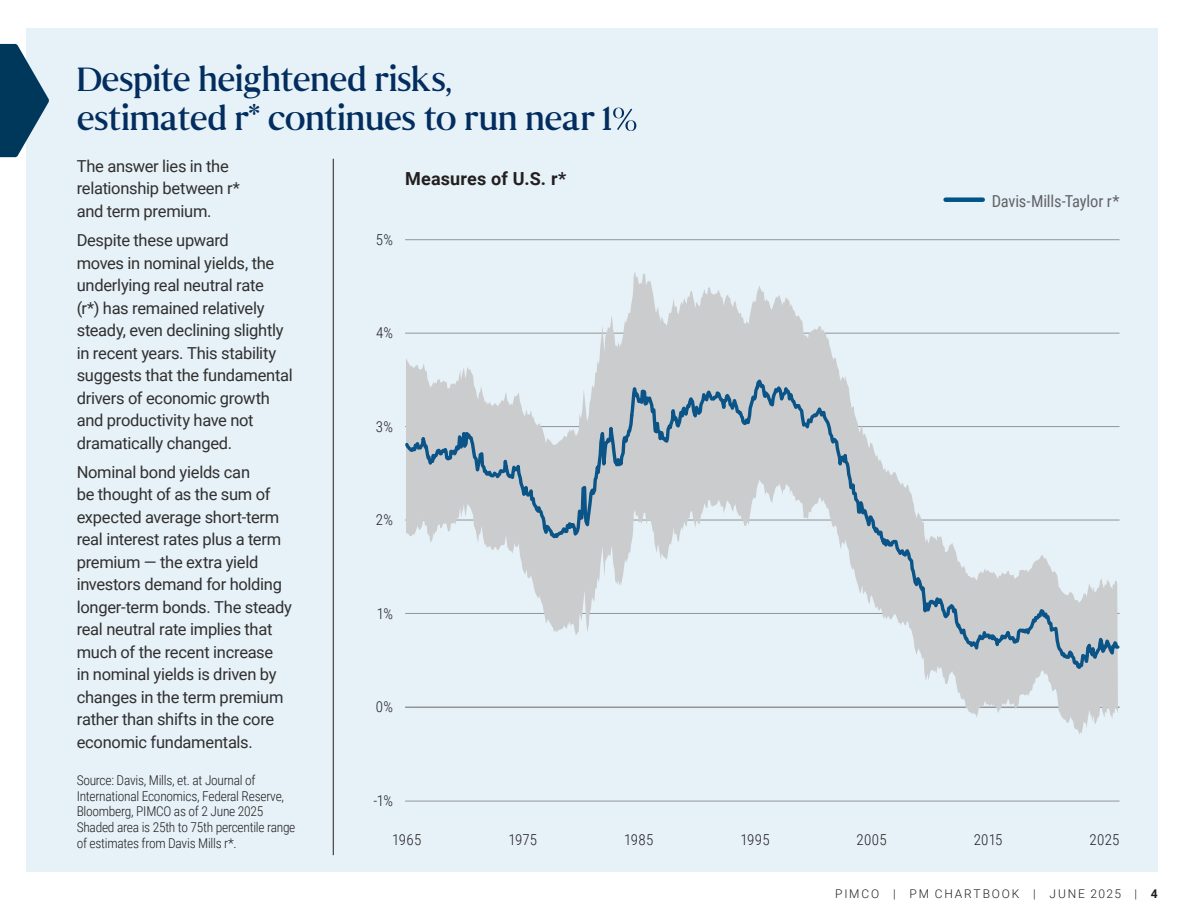
<style>
.page{position:relative;width:1188px;height:918px;background:#fff}
.page>*{position:absolute;margin:0;border:0;box-sizing:border-box;transform-origin:0 0}
.t1{font:33.75px/39.8px "Senhan";letter-spacing:-.02em;color:#022d5e}
.t2{font:700 18px "Roboto";letter-spacing:.01em;color:#231f20}
.t3{font:16.5px/22.5px "Roboto";letter-spacing:-.02em;color:#312f30}
.t4{font:16.5px "Roboto Condensed";letter-spacing:-.015em;color:#636366}
.t5{font:300 15px "Roboto Condensed";letter-spacing:.015em;color:#231f20}
.t6{font:300 13.5px/15.8px "Roboto Condensed";letter-spacing:-.02em;color:#231f20}
.t7{font:300 12px "Roboto";letter-spacing:.155em;color:#231f20}
.s1{font-weight:700}
</style>
<div class="page">
<div style="left:26px;top:28px;width:1132px;height:844px;background:#e6f2f8"></div>
<hr style="left:333px;top:159px;width:1px;height:696px;background:#231f20">
<svg style="left:0;top:44px;width:49px;height:113px"></svg>
<hr style="left:405px;top:239px;width:715px;height:1px;background:#939598">
<hr style="left:405px;top:333px;width:715px;height:1px;background:#939598">
<hr style="left:405px;top:801px;width:715px;height:1px;background:#939598">
<hr style="left:405px;top:707px;width:715px;height:1px;background:#939598">
<div style="left:946px;top:197px;width:37px;height:5px;background:#005587"></div>
<svg style="left:406px;top:272px;width:712px;height:462px"></svg>
<svg style="left:405px;top:371px;width:715px;height:307px"></svg>
<svg style="left:613px;top:107px;width:23px;height:24px"></svg>
<h1 class="t1" style="left:77px;top:60px;width:537px">Despite heightened risks,<br>estimated r* continues to run near 1</h1>
<p class="t3" style="left:77px;top:154px;width:165px">The answer lies in the relationship between r* and term premium.</p>
<p class="t3" style="left:77px;top:228px;width:218px">Despite these upward<br>moves in nominal yields, the underlying real neutral rate<br>(r*) has remained relatively steady, even declining slightly in recent years. This stability suggests that the fundamental drivers of economic growth and productivity have not dramatically changed.</p>
<p class="t3" style="left:77px;top:460px;width:217px">Nominal bond yields can<br>be thought of as the sum of expected average short-term real interest rates plus a term premium — the extra yield investors demand for holding longer-term bonds. The steady real neutral rate implies that much of the recent increase<br>in nominal yields is driven by changes in the term premium rather than shifts in the core economic fundamentals.</p>
<p class="t2" style="left:405px;top:166px;width:163px">Measures of U.S. r*</p>
<p class="t5" style="left:376px;top:229px;width:19px">5%</p>
<p class="t5" style="left:376px;top:323px;width:18px">4%</p>
<p class="t5" style="left:376px;top:416px;width:19px">3%</p>
<p class="t5" style="left:376px;top:510px;width:19px">2%</p>
<p class="t5" style="left:377px;top:603px;width:18px">1%</p>
<p class="t5" style="left:376px;top:696px;width:19px">0%</p>
<p class="t4" style="left:992px;top:189px;width:129px">Davis-Mills-Taylor r*</p>
<p class="t6" style="left:77px;top:772px;width:220px">Source: Davis, Mills, et. at Journal of International Economics, Federal Reserve, Bloomberg, PIMCO as of 2 June 2025<br>Shaded area is 25th to 75th percentile range of estimates from Davis Mills r*.</p>
<p class="t5" style="left:373px;top:790px;width:21px">-1%</p>
<p class="t5" style="left:392px;top:830px;width:31px">1965</p>
<p class="t5" style="left:508px;top:830px;width:30px">1975</p>
<p class="t5" style="left:624px;top:830px;width:31px">1985</p>
<p class="t5" style="left:740px;top:830px;width:31px">1995</p>
<p class="t5" style="left:857px;top:830px;width:32px">2005</p>
<p class="t5" style="left:974px;top:830px;width:30px">2015</p>
<p class="t5" style="left:1090px;top:830px;width:31px">2025</p>
<p class="t7" style="left:835px;top:885px;width:324px">PIMCO | PM CHARTBOOK | JUNE 2025 | <span class="s1">4</span></p>
</div>
